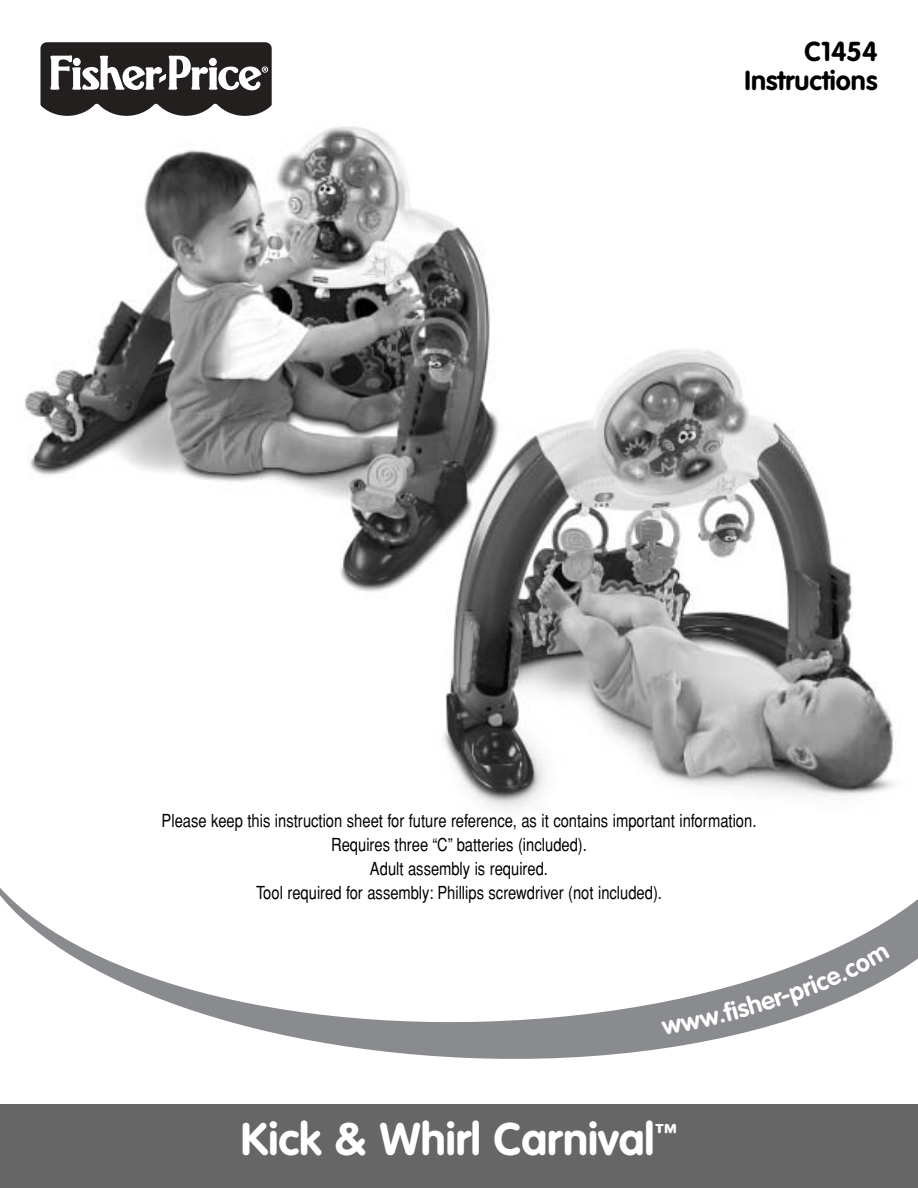
<style>
.page{position:relative;width:918px;height:1188px;background:#fff}
.page>*{position:absolute;margin:0;border:0;box-sizing:border-box;transform-origin:0 0}
.t1{font:700 45px "VAG Rounded";color:#fff}
.t2{font:700 27px/28.5px "VAG Rounded";color:#000;text-align:right}
.t3{font:condensed 18px/24px "Helvetica";color:#000;text-align:center}
</style>
<div class="page">
<svg style="left:0;top:888px;width:918px;height:171px"></svg>
<div style="left:0;top:1104px;width:918px;height:84px;background:#666"></div>
<img style="left:443px;top:349px;width:451px;height:461px">
<img style="left:24px;top:126px;width:504px;height:482px">
<svg style="left:40px;top:42px;width:232px;height:74px"></svg>
<div style="left:73px;top:58px;width:8px;height:8px;background:#fff;border-radius:50%"></div>
<svg style="left:661px;top:945px;width:229px;height:91px"></svg>
<h2 class="t2" style="left:745px;top:40px;width:134px">C1454<br>Instructions</h2>
<p class="t3" style="left:162px;top:810px;width:596px">Please keep this instruction sheet for future reference, as it contains important information.<br>Requires three “C” batteries (included).<br>Adult assembly is required.<br>Tool required for assembly: Phillips screwdriver (not included).</p>
<h1 class="t1" style="left:241px;top:1120px;width:438px">Kick &amp; Whirl Carnival<sup>™</sup></h1>
</div>
